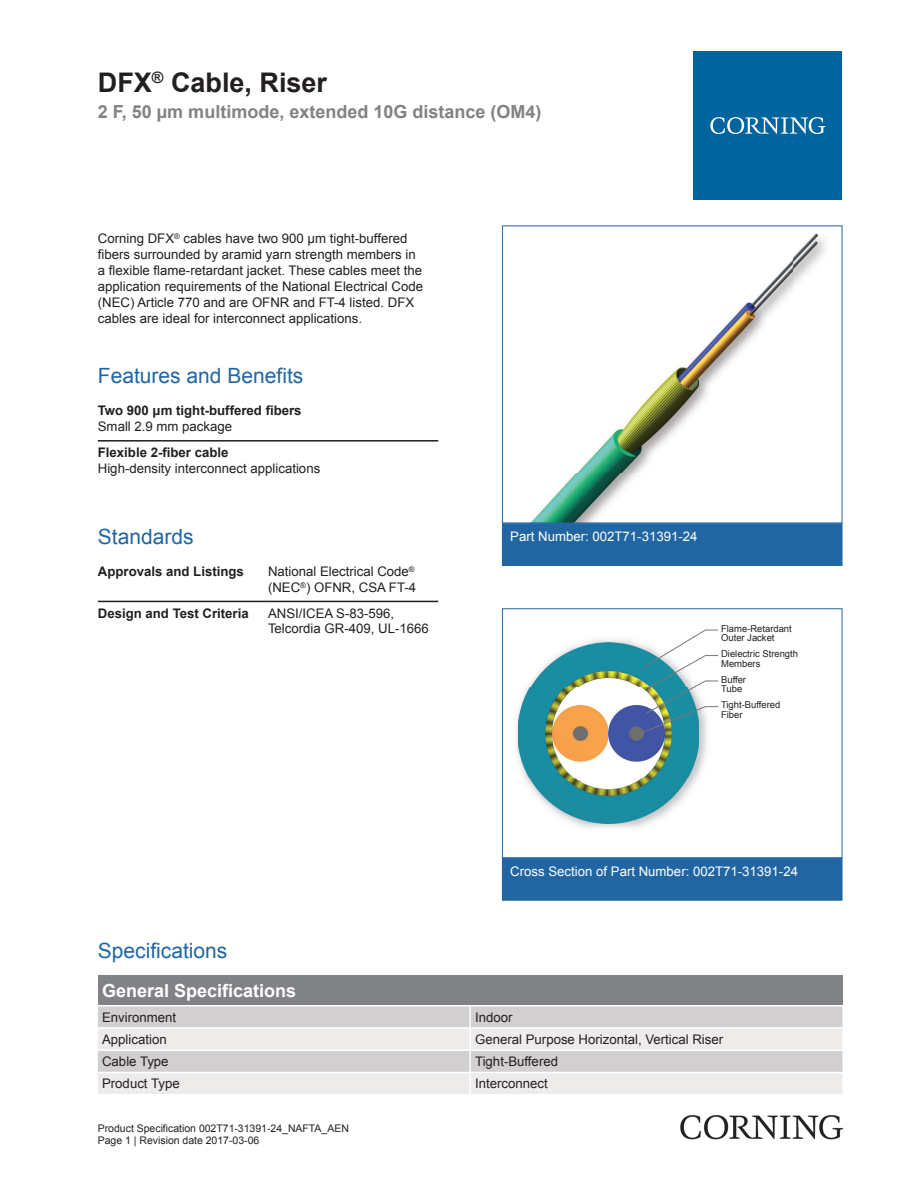
<style>
.page{position:relative;width:919px;height:1187px;background:#fff}
.page>*{position:absolute;margin:0;border:0;box-sizing:border-box;transform-origin:0 0}
.t1{font:700 27px "Arial";color:#231f20}
.t2{font:21px "Arial";color:#2166a2}
.t3{font:700 18px "Arial";color:#808285}
.t4{font:700 18px "Arial";color:#fff}
.t5{font:13.2px/15.9px "Arial";color:#231f20}
.t6{font:700 13.2px "Arial";color:#231f20}
.t7{font:13.2px "Arial";color:#fff}
.t8{font:10.5px/12.6px "Arial";color:#231f20}
.t9{font:9.45px/9.4px "Arial";color:#231f20}
</style>
<div class="page">
<img style="left:532px;top:233px;width:293px;height:288px">
<div style="left:502px;top:523px;width:340px;height:42px;background:#2166a2"></div>
<div style="left:502px;top:523px;width:340px;height:43px;border:1px solid #2166a2"></div>
<img style="left:516px;top:639px;width:191px;height:189px">
<img style="left:518px;top:643px;width:180px;height:180px">
<svg style="left:637px;top:629px;width:81px;height:106px"></svg>
<div style="left:502px;top:608px;width:340px;height:250px;border:1px solid #2166a2"></div>
<div style="left:502px;top:858px;width:340px;height:42px;background:#2166a2"></div>
<hr style="left:98px;top:440px;width:340px;height:1px;background:#231f20">
<hr style="left:98px;top:600px;width:170px;height:2px;background:#231f20">
<hr style="left:268px;top:600px;width:170px;height:2px;background:#231f20">
<div style="left:98px;top:975px;width:744px;height:29px;background:#808285"></div>
<div style="left:98px;top:1006px;width:744px;height:21px;background:#d1cfcf"></div>
<svg style="left:98px;top:1029px;width:744px;height:64px;background:#e4e2e2"></svg>
<hr style="left:469px;top:1006px;width:2px;height:21px;background:#fff">
<hr style="left:469px;top:1028px;width:2px;height:21px;background:#fff">
<hr style="left:469px;top:1050px;width:2px;height:21px;background:#fff">
<hr style="left:469px;top:1073px;width:2px;height:20px;background:#fff">
<hr style="left:98px;top:1049px;width:372px;height:1px;background:#fff">
<hr style="left:470px;top:1049px;width:372px;height:1px;background:#fff">
<hr style="left:98px;top:1071px;width:372px;height:2px;background:#fff">
<hr style="left:470px;top:1071px;width:372px;height:2px;background:#fff">
<div style="left:693px;top:51px;width:149px;height:149px;background:#00649e"></div>
<svg style="left:710px;top:117px;width:115px;height:17px"></svg>
<img style="left:680px;top:1115px;width:162px;height:24px">
<h1 class="t1" style="left:98px;top:63px;width:231px">DFX<sup>®</sup> Cable, Riser</h1>
<h3 class="t3" style="left:98px;top:99px;width:445px">2 F, 50 µm multimode, extended 10G distance (OM4)</h3>
<p class="t5" style="left:98px;top:231px;width:327px">Corning DFX<sup>®</sup> cables have two 900 μm tight -buffered fibers surrounded by aramid yarn strength members in a flexible flame -retardant jacket. These cables meet the application requirements of the National Electrical Code (NEC) Article 770 and are OFNR and FT -4 listed. DFX cables are ideal for interconnect applications.</p>
<h2 class="t2" style="left:98px;top:361px;width:207px">Features and Benefits</h2>
<p class="t6" style="left:98px;top:401px;width:205px">Two 900 μm tight-buffered fibers</p>
<p class="t5" style="left:98px;top:418px;width:136px">Small 2.9 mm package</p>
<p class="t6" style="left:98px;top:443px;width:132px">Flexible 2-fiber cable</p>
<p class="t5" style="left:98px;top:460px;width:224px">High-density interconnect applications</p>
<h2 class="t2" style="left:98px;top:522px;width:97px">Standards</h2>
<p class="t6" style="left:98px;top:562px;width:147px">Approvals and Listings</p>
<p class="t5" style="left:268px;top:563px;width:149px">National Electrical Code<sup>® </sup>(NEC<sup>®</sup>) OFNR, CSA FT-4</p>
<p class="t6" style="left:98px;top:603px;width:152px">Design and Test Criteria</p>
<p class="t5" style="left:268px;top:605px;width:162px">ANSI/ICEA S-83-596,<br>Telcordia GR-409, UL-1666</p>
<p class="t7" style="left:510px;top:527px;width:189px">Part Number: 002T71-31391-24</p>
<p class="t9" style="left:721px;top:623px;width:72px">Flame-Retardant<br>Outer Jacket</p>
<p class="t9" style="left:721px;top:649px;width:78px">Dielectric Strength<br>Members</p>
<p class="t9" style="left:721px;top:674px;width:26px">Buffer<br>Tube</p>
<p class="t9" style="left:721px;top:700px;width:61px">Tight-Buffered<br>Fiber</p>
<p class="t7" style="left:510px;top:862px;width:289px">Cross Section of Part Number: 002T71-31391-24</p>
<h2 class="t2" style="left:98px;top:936px;width:131px">Specifications</h2>
<h3 class="t4" style="left:102px;top:977px;width:196px">General Specifications</h3>
<p class="t5" style="left:102px;top:1008px;width:76px">Environment</p>
<p class="t5" style="left:475px;top:1008px;width:39px">Indoor</p>
<p class="t5" style="left:102px;top:1031px;width:66px">Application</p>
<p class="t5" style="left:475px;top:1031px;width:249px">General Purpose Horizontal, Vertical Riser</p>
<p class="t5" style="left:102px;top:1053px;width:68px">Cable Type</p>
<p class="t5" style="left:475px;top:1053px;width:84px">Tight-Buffered</p>
<p class="t5" style="left:102px;top:1075px;width:79px">Product Type</p>
<p class="t5" style="left:475px;top:1075px;width:74px">Interconnect</p>
<p class="t8" style="left:98px;top:1121px;width:252px">Product Specification 002T71-31391-24_NAFTA_AEN<br>Page 1 | Revision date 2017-03-06</p>
</div>
